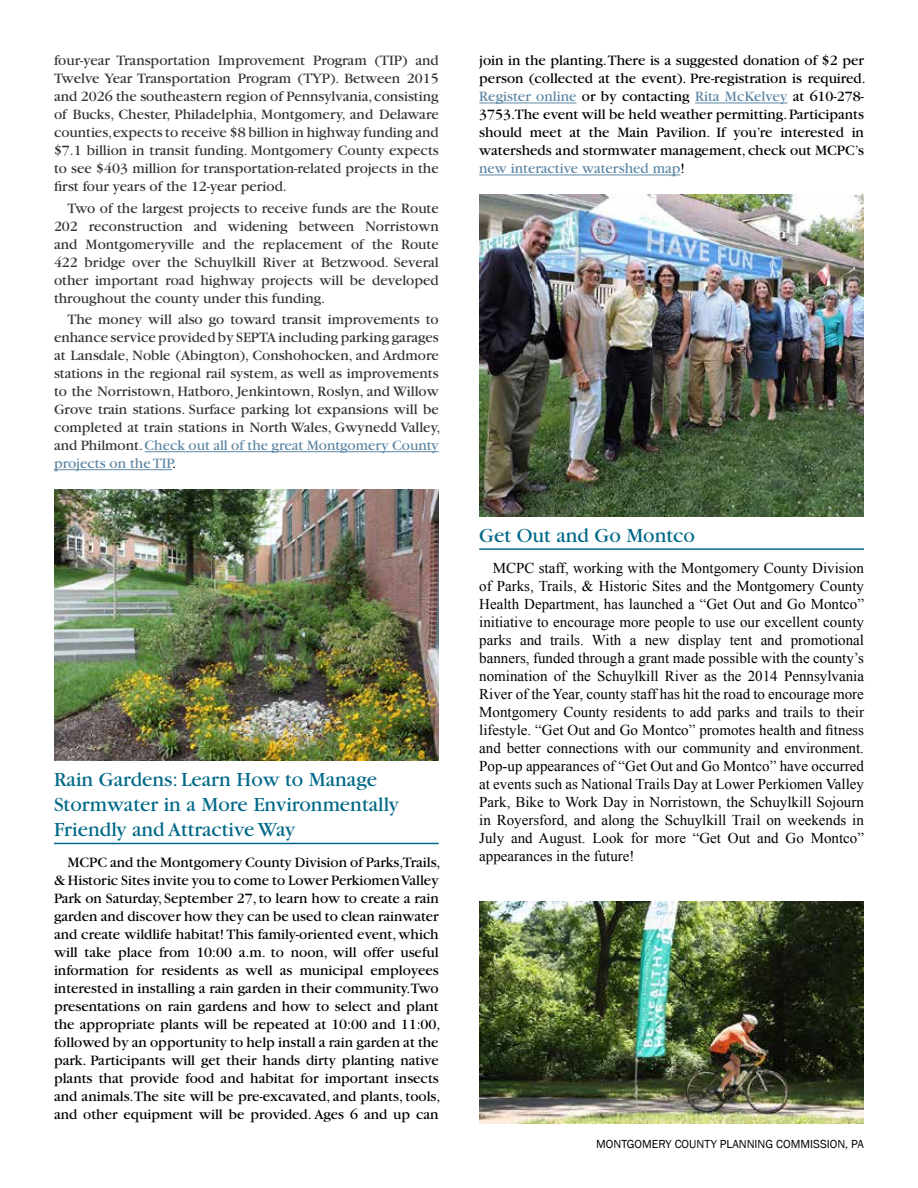
<style>
.page{position:relative;width:918px;height:1188px;background:#fff}
.page>*{position:absolute;margin:0;border:0;box-sizing:border-box;transform-origin:0 0}
.t1{font:21px/25.2px "Garamond";color:#006987}
.t2{font:15px/18px "Garamond";color:#000}
.t3{font:15px/18px "Garamond";color:#333;text-align:justify}
.t4{font:15px/18px "Times New Roman";color:#000;text-align:justify}
.t5{font:12px "Franklin Gothic";color:#000}
.s1{color:#5d86a4}
.s2{color:#000}
</style>
<div class="page">
<hr style="left:145px;top:451px;width:294px;height:1px;background:#5d86a4">
<hr style="left:54px;top:469px;width:118px;height:1px;background:#5d86a4">
<hr style="left:54px;top:843px;width:385px;height:1px;background:#006987">
<img style="left:54px;top:489px;width:385px;height:271px">
<hr style="left:479px;top:103px;width:97px;height:1px;background:#5d86a4">
<hr style="left:695px;top:103px;width:92px;height:1px;background:#5d86a4">
<hr style="left:479px;top:175px;width:201px;height:1px;background:#5d86a4">
<hr style="left:479px;top:548px;width:385px;height:2px;background:#006987">
<img style="left:479px;top:195px;width:385px;height:321px">
<img style="left:479px;top:902px;width:385px;height:221px">
<p class="t3" style="left:54px;top:52px;width:386px">four-year Transportation Improvement Program (TIP) and Twelve Year Transportation Program (TYP). Between 2015 and 2026 the southeastern region of Pennsylvania, consisting of Bucks, Chester, Philadelphia, Montgomery, and Delaware counties, expects to receive $8 billion in highway funding and $7.1 billion in transit funding. Montgomery County expects to see $403 million for transportation-related projects in the first four years of the 12-year period.</p>
<p class="t3" style="left:54px;top:199px;width:386px;text-indent:14px">Two of the largest projects to receive funds are the Route 202 reconstruction and widening between Norristown and Montgomeryville and the replacement of the Route 422 bridge over the Schuylkill River at Betzwood. Several other important road highway projects will be developed throughout the county under this funding.</p>
<p class="t3" style="left:54px;top:311px;width:388px;text-align:left;text-indent:14px">The money will also go toward transit improvements to enhance service provided by SEPTA including parking garages at Lansdale, Noble (Abington), Conshohocken, and Ardmore stations in the regional rail system, as well as improvements to the Norristown, Hatboro, Jenkintown, Roslyn, and Willow Grove train stations. Surface parking lot expansions will be completed at train stations in North Wales, Gwynedd Valley, and Philmont. <span class="s1">Check out all of the great Montgomery County projects on the TIP</span><span class="s2">.</span></p>
<h1 class="t1" style="left:54px;top:767px;width:346px">Rain Gardens: Learn How to Manage<br>Stormwater in a More Environmentally<br>Friendly and Attractive Way</h1>
<p class="t2" style="left:54px;top:854px;width:388px;text-indent:14px">MCPC and the Montgomery County Division of Parks,Trails, &amp; Historic Sites invite you to come to Lower Perkiomen Valley Park on Saturday, September 27, to learn how to create a rain garden and discover how they can be used to clean rainwater and create wildlife habitat! This family-oriented event, which will take place from 10:00 a.m. to noon, will offer useful information for residents as well as municipal employees interested in installing a rain garden in their community.Two presentations on rain gardens and how to select and plant the appropriate plants will be repeated at 10:00 and 11:00, followed by an opportunity to help install a rain garden at the park. Participants will get their hands dirty planting native plants that provide food and habitat for important insects and animals.The site will be pre-excavated, and plants, tools, and other equipment will be provided. Ages 6 and up can</p>
<p class="t2" style="left:479px;top:52px;width:388px">join in the planting. There is a suggested donation of $2 per person (collected at the event). Pre-registration is required.<br><span class="s1">Register online</span> or by contacting <span class="s1">Rita McKelvey</span> at 610-278- 3753.The event will be held weather permitting. Participants should meet at the Main Pavilion. If you’re interested in watersheds and stormwater management, check out MCPC’s <span class="s1">new interactive watershed map</span>!</p>
<h1 class="t1" style="left:479px;top:523px;width:217px">Get Out and Go Montco</h1>
<p class="t4" style="left:479px;top:559px;width:386px;text-indent:14px">MCPC staff, working with the Montgomery County Division of Parks, Trails, &amp; Historic Sites and the Montgomery County Health Department, has launched a “Get Out and Go Montco” initiative to encourage more people to use our excellent county parks and trails. With a new display tent and promotional banners, funded through a grant made possible with the county’s nomination of the Schuylkill River as the 2014 Pennsylvania River of the Year, county staff has hit the road to encourage more Montgomery County residents to add parks and trails to their lifestyle. “Get Out and Go Montco” promotes health and fitness and better connections with our community and environment.<br>Pop-up appearances of “Get Out and Go Montco” have occurred at events such as National Trails Day at Lower Perkiomen Valley Park, Bike to Work Day in Norristown, the Schuylkill Sojourn in Royersford, and along the Schuylkill Trail on weekends in July and August. Look for more “Get Out and Go Montco” appearances in the future!</p>
<p class="t5" style="left:596px;top:1136px;width:269px">MONTGOMERY COUNTY PLANNING COMMISSION, PA</p>
</div>
